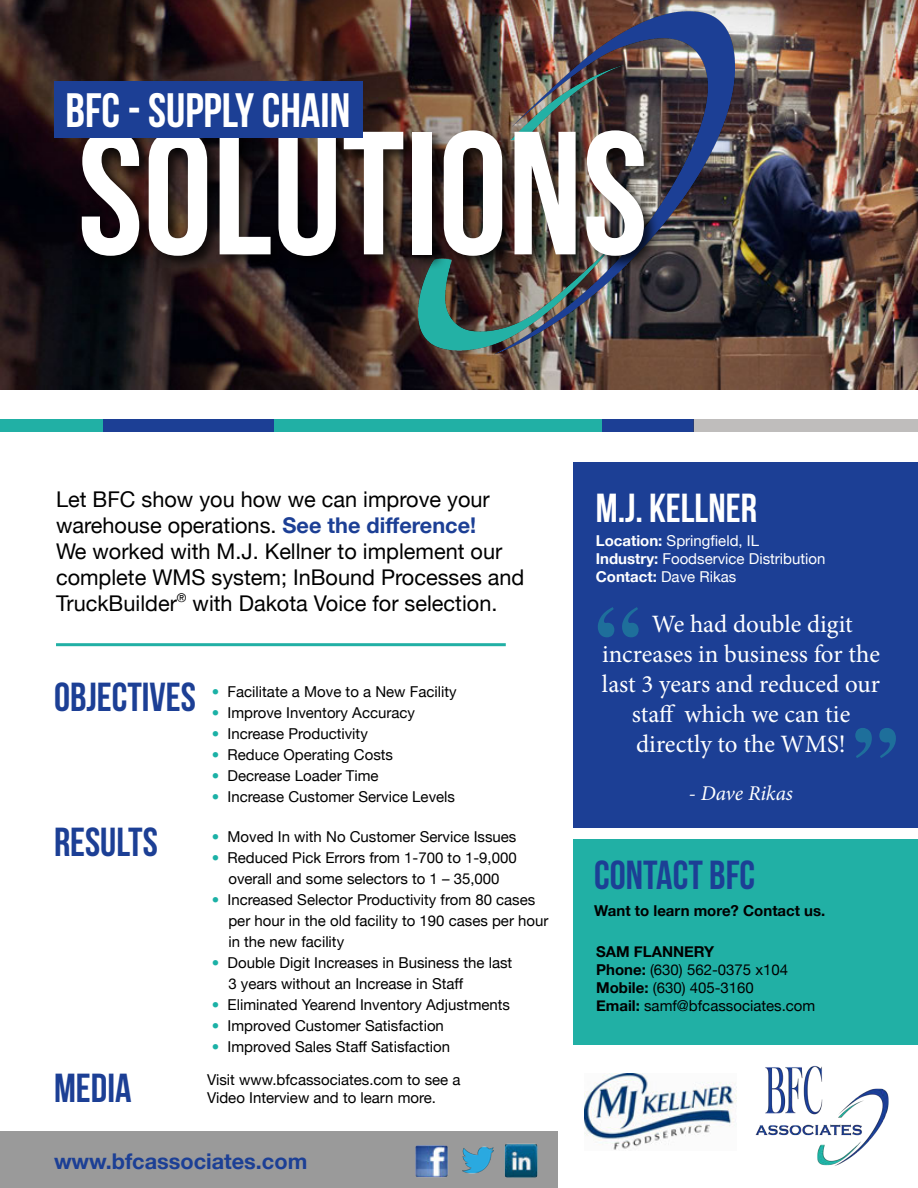
<style>
.page{position:relative;width:918px;height:1188px;background:#fff}
.page>*{position:absolute;margin:0;border:0;box-sizing:border-box;transform-origin:0 0}
.t1{font:175.05px "Bebas Neue";color:#fff}
.t2{font:700 90px "Times";color:#21b0a5}
.t3{font:48.15px "Bebas Neue";color:#fff}
.t4{font:40.5px "Bebas Neue";color:#1c3f95}
.t5{font:40.5px "Bebas Neue";color:#fff}
.t6{font:24.9px/30px "Minion Pro";color:#fff;text-align:center}
.t7{font:21.75px/26.1px "Helvetica Neue";color:#000}
.t8{font:700 21.75px "Helvetica Neue";color:#1c3f95}
.t9{font:italic 21px "Minion Pro";letter-spacing:-.005em;color:#fff}
.t10{font:15px "Helvetica Neue";color:#000}
.t11{font:15px "Helvetica Neue";color:#fff}
.t12{font:700 15px "Helvetica Neue";color:#000}
.s1{font-weight:700;color:#1c3f95}
.s2{color:#1bb1a6}
.s3{font-weight:700}
</style>
<div class="page">
<img style="left:0;top:0;width:918px;height:389px">
<div style="left:574px;top:840px;width:344px;height:205px;background:#21b0a5"></div>
<img style="left:755px;top:1065px;width:134px;height:101px">
<div style="left:0;top:1132px;width:558px;height:56px;background:#9a9a9a"></div>
<div style="left:0;top:420px;width:105px;height:12px;background:#21b0a5"></div>
<div style="left:103px;top:420px;width:171px;height:12px;background:#1c3f95"></div>
<div style="left:274px;top:420px;width:328px;height:12px;background:#21b0a5"></div>
<div style="left:602px;top:420px;width:91px;height:12px;background:#1c3f95"></div>
<div style="left:693px;top:420px;width:225px;height:12px;background:#bfbdbc"></div>
<hr style="left:56px;top:643px;width:450px;height:3px;background:#21b0a5">
<div style="left:574px;top:463px;width:344px;height:365px;background:#1c3f95"></div>
<img style="left:415px;top:1145px;width:33px;height:33px">
<img style="left:462px;top:1146px;width:32px;height:28px">
<img style="left:504px;top:1143px;width:34px;height:35px">
<img style="left:397px;top:0;width:347px;height:372px">
<div style="left:78px;top:127px;width:582px;height:146px;background:#000;opacity:.75"></div>
<div style="left:54px;top:81px;width:308px;height:57px;background:#1c3f95"></div>
<img style="left:585px;top:1073px;width:151px;height:77px">
<p class="t3" style="left:65px;top:84px;width:286px">BFC - SUPPLY CHAIN</p>
<p class="t1" style="left:78px;top:97px;width:572px">SOLUTIONS</p>
<p class="t7" style="left:56px;top:486px;width:435px">Let BFC show you how we can improve your</p>
<p class="t7" style="left:56px;top:512px;width:470px">warehouse operations. <span class="s1">See the difference!<br></span>We worked with M.J. Kellner to implement our complete WMS system; InBound Processes and TruckBuilder<sup>®</sup> with Dakota Voice for selection.</p>
<p class="t4" style="left:54px;top:674px;width:143px">OBJECTIVES</p>
<p class="t4" style="left:54px;top:820px;width:105px">RESULTS</p>
<p class="t4" style="left:54px;top:1065px;width:79px">MEDIA</p>
<p class="t10" style="left:212px;top:682px;width:246px"><span class="s2">•</span> Facilitate a Move to a New Facility</p>
<p class="t10" style="left:212px;top:703px;width:205px"><span class="s2">•</span> Improve Inventory Accuracy</p>
<p class="t10" style="left:212px;top:724px;width:158px"><span class="s2">•</span> Increase Productivity</p>
<p class="t10" style="left:212px;top:745px;width:183px"><span class="s2">•</span> Reduce Operating Costs</p>
<p class="t10" style="left:212px;top:766px;width:168px"><span class="s2">•</span> Decrease Loader Time</p>
<p class="t10" style="left:212px;top:787px;width:245px"><span class="s2">•</span> Increase Customer Service Levels</p>
<p class="t10" style="left:212px;top:828px;width:306px"><span class="s2">•</span> Moved In with No Customer Service Issues</p>
<p class="t10" style="left:212px;top:849px;width:307px"><span class="s2">•</span> Reduced Pick Errors from 1-700 to 1-9,000</p>
<p class="t10" style="left:228px;top:870px;width:273px">overall and some selectors to 1 – 35,000</p>
<p class="t10" style="left:212px;top:891px;width:325px"><span class="s2">•</span> Increased Selector Productivity from 80 cases</p>
<p class="t10" style="left:228px;top:912px;width:322px">per hour in the old facility to 190 cases per hour</p>
<p class="t10" style="left:228px;top:933px;width:117px">in the new facility</p>
<p class="t10" style="left:212px;top:954px;width:302px"><span class="s2">•</span> Double Digit Increases in Business the last</p>
<p class="t10" style="left:228px;top:975px;width:236px">3 years without an Increase in Staff</p>
<p class="t10" style="left:212px;top:996px;width:300px"><span class="s2">•</span> Eliminated Yearend Inventory Adjustments</p>
<p class="t10" style="left:212px;top:1017px;width:234px"><span class="s2">•</span> Improved Customer Satisfaction</p>
<p class="t10" style="left:212px;top:1038px;width:240px"><span class="s2">•</span> Improved Sales Staff Satisfaction</p>
<p class="t10" style="left:207px;top:1071px;width:255px">Visit www.bfcassociates.com to see a</p>
<p class="t10" style="left:207px;top:1089px;width:230px">Video Interview and to learn more.</p>
<p class="t8" style="left:54px;top:1148px;width:255px">www.bfcassociates.com</p>
<p class="t5" style="left:596px;top:486px;width:163px">M.J. KELLNER</p>
<p class="t11" style="left:596px;top:532px;width:165px"><span class="s3">Location:</span> Springfield, IL</p>
<p class="t11" style="left:596px;top:550px;width:231px"><span class="s3">Industry:</span> Foodservice Distribution</p>
<p class="t11" style="left:596px;top:568px;width:142px"><span class="s3">Contact:</span> Dave Rikas</p>
<h2 class="t2" style="left:595px;top:553px;width:46px">“</h2>
<p class="t6" style="left:652px;top:609px;width:202px">We had double digit</p>
<p class="t6" style="left:602px;top:639px;width:280px">increases in business for the last 3 years and reduced our staff which we can tie</p>
<p class="t6" style="left:636px;top:729px;width:211px">directly to the WMS!</p>
<p class="t9" style="left:689px;top:779px;width:106px">- Dave Rikas</p>
<h2 class="t2" style="left:853px;top:674px;width:46px">”</h2>
<p class="t4" style="left:594px;top:853px;width:162px">CONTACT BFC</p>
<p class="t12" style="left:594px;top:902px;width:233px">Want to learn more? Contact us.</p>
<p class="t12" style="left:596px;top:942px;width:120px">SAM FLANNERY</p>
<p class="t10" style="left:596px;top:961px;width:194px"><span class="s3">Phone:</span> (630) -562-0375 x104</p>
<p class="t10" style="left:596px;top:979px;width:159px"><span class="s3">Mobile:</span> (630) -405-3160</p>
<p class="t10" style="left:596px;top:997px;width:221px"><span class="s3">Email:</span> samf@bfcassociates.com</p>
</div>
